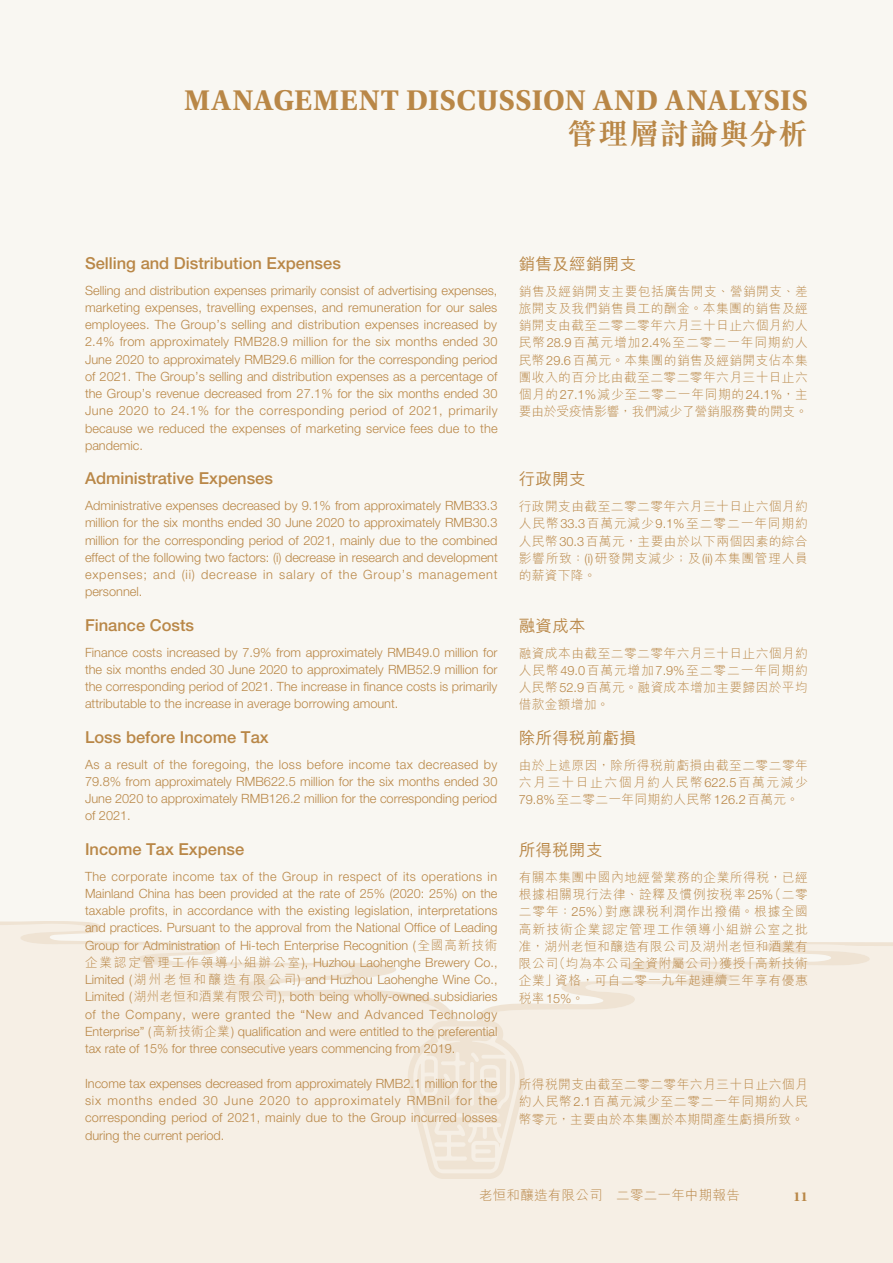
<style>
.page{position:relative;width:893px;height:1263px;background:#f9f7f2}
.page>*{position:absolute;margin:0;border:0;box-sizing:border-box;transform-origin:0 0}
.t1{font:700 30px "Utopia Std";letter-spacing:.015em;color:#b98747}
.t2{font:700 30px "M Sung HK";letter-spacing:-.005em;color:#b98747}
._02_H2_E{font:500 16.5px "Helvetica Neue LT Std";color:#b98747}
._002_H2_C{font:500 16.5px "M Hei HK";letter-spacing:.02em;color:#b98747}
.t3{font:300 13.5px "M Hei HK";letter-spacing:.02em;color:#b98747}
.t4{font:700 13.5px "Utopia Std";color:#b98747}
._00_txt_E{font:300 12.75px/17.2px "Helvetica Neue LT Std";color:#b98747;text-align:justify}
._006_Notes_C{font:300 12.75px/17.2px "M Hei HK";letter-spacing:.03em;color:#b98747;text-align:justify}
._000_txt_C{font:300 12.75px/17.2px "M Hei HK";letter-spacing:.04em;color:#b98747;text-align:justify}
.s1{font-family:"M Hei HK"}
.s2{font-family:"Helvetica Neue LT Std"}
</style>
<div class="page">
<div style="left:0;top:1023px;width:893px;height:240px;background:#f6efe5"></div>
<svg style="left:0;top:921px;width:405px;height:102px;fill:#f6efe5"></svg>
<svg style="left:405px;top:942px;width:488px;height:237px"></svg>
<h1 class="t1" style="left:184px;top:83px;width:625px">MANAGEMENT DISCUSSION AND ANALYSIS</h1>
<h1 class="t2" style="left:567px;top:118px;width:242px">管理層討論與分析</h1>
<p class="_02_H2_E" style="left:85px;top:253px;width:257px">Selling and Distribution Expenses</p>
<p class="_00_txt_E" style="left:85px;top:281px;width:414px">Selling and distribution expenses primarily consist of advertising expenses, marketing expenses, travelling expenses, and remuneration for our sales employees. The Group’s selling and distribution expenses increased by 2.4% from approximately RMB28.9 million for the six months ended 30<br>June 2020 to approximately RMB29.6 million for the corresponding period of 2021. The Group’s selling and distribution expenses as a percentage of the Group’s revenue decreased from 27.1% for the six months ended 30<br>June 2020 to 24.1% for the corresponding period of 2021, primarily because we reduced the expenses of marketing service fees due to the pandemic.</p>
<p class="_02_H2_E" style="left:85px;top:469px;width:189px">Administrative Expenses</p>
<p class="_00_txt_E" style="left:85px;top:497px;width:414px">Administrative expenses decreased by 9.1% from approximately RMB33.3 million for the six months ended 30 June 2020 to approximately RMB30.3 million for the corresponding period of 2021, mainly due to the combined effect of the following two factors: (i) decrease in research and development expenses; and (ii) decrease in salary of the Group’s management personnel.</p>
<p class="_02_H2_E" style="left:85px;top:615px;width:111px">Finance Costs</p>
<p class="_00_txt_E" style="left:85px;top:643px;width:414px">Finance costs increased by 7.9% from approximately RMB49.0 million for the six months ended 30 June 2020 to approximately RMB52.9 million for the corresponding period of 2021. The increase in finance costs is primarily attributable to the increase in average borrowing amount.</p>
<p class="_02_H2_E" style="left:85px;top:727px;width:185px">Loss before Income Tax</p>
<p class="_00_txt_E" style="left:85px;top:755px;width:414px">As a result of the foregoing, the loss before income tax decreased by 79.8% from approximately RMB622.5 million for the six months ended 30<br>June 2020 to approximately RMB126.2 million for the corresponding period of 2021.</p>
<p class="_02_H2_E" style="left:85px;top:839px;width:161px">Income Tax Expense</p>
<p class="_00_txt_E" style="left:85px;top:867px;width:414px">The corporate income tax of the Group in respect of its operations in Mainland China has been provided at the rate of 25% (2020: 25%) on the taxable profits, in accordance with the existing legislation, interpretations and practices. Pursuant to the approval from the National Office of Leading Group for Administration of Hi-tech Enterprise Recognition (<span class="s1">全國高新技術企業認定管理工作領導小組辦公室</span>), Huzhou Laohenghe Brewery Co., Limited (<span class="s1">湖州老恒和釀造有限公司</span>) and Huzhou Laohenghe Wine Co., Limited (<span class="s1">湖州老恒和酒業有限公司</span>), both being wholly-owned subsidiaries of the Company, were granted the “New and Advanced Technology Enterprise” (<span class="s1">高新技術企業</span>) qualification and were entitled to the preferential tax rate of 15% for three consecutive years commencing from 2019.</p>
<p class="_00_txt_E" style="left:85px;top:1074px;width:414px">Income tax expenses decreased from approximately RMB2.1 million for the six months ended 30 June 2020 to approximately RMBnil for the corresponding period of 2021, mainly due to the Group incurred losses during the current period.</p>
<p class="_002_H2_C" style="left:519px;top:252px;width:119px">銷售及經銷開支</p>
<p class="_006_Notes_C" style="left:519px;top:282px;width:291px">銷售及經銷開支主要包括廣告開支、營銷開支、差旅開支及我們銷售員工的酬金。本集團的銷售及經銷開支由截至二零二零年六月三十日止六個月約人民幣<span class="s2">28.9</span>百萬元增加<span class="s2">2.4%</span>至二零二一年同期約人民幣<span class="s2">29.6</span>百萬元。本集團的銷售及經銷開支佔本集團收入的百分比由截至二零二零年六月三十日止六個月的<span class="s2">27.1%</span>減少至二零二一年同期的<span class="s2">24.1%</span>，主要由於受疫情影響，我們減少了營銷服務費的開支。</p>
<p class="_002_H2_C" style="left:519px;top:467px;width:68px">行政開支</p>
<p class="_006_Notes_C" style="left:519px;top:498px;width:291px">行政開支由截至二零二零年六月三十日止六個月約人民幣<span class="s2">33.3</span>百萬元減少<span class="s2">9.1%</span>至二零二一年同期約人民幣<span class="s2">30.3</span>百萬元，主要由於以下兩個因素的綜合影響所致：<span class="s2">(i)</span>研發開支減少；及<span class="s2">(ii)</span>本集團管理人員的薪資下降。</p>
<p class="_002_H2_C" style="left:519px;top:614px;width:68px">融資成本</p>
<p class="_006_Notes_C" style="left:519px;top:644px;width:291px">融資成本由截至二零二零年六月三十日止六個月約人民幣<span class="s2">49.0</span>百萬元增加<span class="s2">7.9%</span>至二零二一年同期約人民幣<span class="s2">52.9</span>百萬元。融資成本增加主要歸因於平均借款金額增加。</p>
<p class="_002_H2_C" style="left:519px;top:726px;width:119px">除所得稅前虧損</p>
<p class="_000_txt_C" style="left:519px;top:756px;width:291px">由於上述原因，除所得稅前虧損由截至二零二零年六月三十日止六個月約人民幣<span class="s2">622.5</span>百萬元減少<span class="s2">79.8%</span>至二零二一年同期約人民幣<span class="s2">126.2</span>百萬元。</p>
<p class="_002_H2_C" style="left:519px;top:838px;width:85px">所得稅開支</p>
<p class="_000_txt_C" style="left:519px;top:868px;width:291px">有關本集團中國內地經營業務的企業所得稅，已經根據相關現行法律、詮釋及慣例按稅率<span class="s2">25%</span>（二零二零年：<span class="s2">25%</span>）對應課稅利潤作出撥備。根據全國高新技術企業認定管理工作領導小組辦公室之批准，湖州老恒和釀造有限公司及湖州老恒和酒業有限公司（均為本公司全資附屬公司）獲授「高新技術企業」資格，可自二零一九年起連續三年享有優惠稅率<span class="s2">15%</span>。</p>
<p class="_000_txt_C" style="left:519px;top:1075px;width:291px;line-height:17.7px">所得稅開支由截至二零二零年六月三十日止六個月約人民幣<span class="s2">2.1</span>百萬元減少至二零二一年同期約人民幣零元，主要由於本集團於本期間產生虧損所致。</p>
<p class="t3" style="left:479px;top:1188px;width:262px">老恒和釀造有限公司 二零二一年中期報告</p>
<p class="t4" style="left:794px;top:1188px;width:16px">11</p>
</div>
